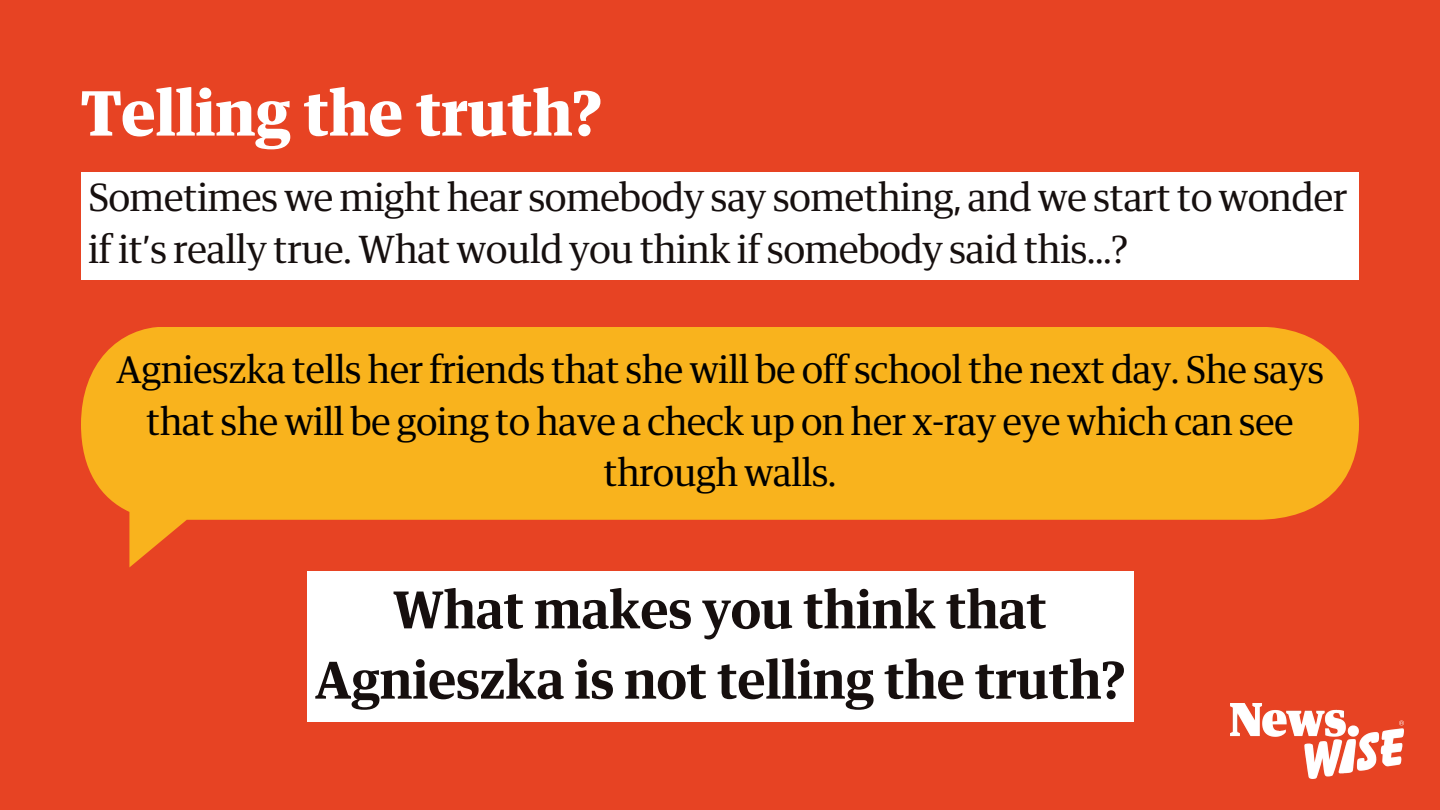
<style>
.page{position:relative;width:1440px;height:810px;background:#e74323}
.page>*{position:absolute;margin:0;border:0;box-sizing:border-box;transform-origin:0 0}
.t1{font:700 61.5px "GH Guardian Headline";color:#fff}
.t2{font:600 51.1px/70.3px "GH Guardian Headline";color:#160f0e;text-align:center}
.t3{font:37.7px/52.3px "GH Guardian Headline";color:#160f0e}
.t4{font:37px/51.8px "GH Guardian Headline";color:#000;text-align:center}
</style>
<div class="page">
<img style="left:1231px;top:704px;width:173px;height:75px">
<div style="left:81px;top:327px;width:1278px;height:193px;background:#f9b31d"></div>
<div style="left:81px;top:172px;width:1278px;height:108px;background:#fff"></div>
<div style="left:307px;top:571px;width:826px;height:150px;background:#fff"></div>
<p class="t1" style="left:81px;top:86px;width:522px">Telling the truth?</p>
<h2 class="t3" style="left:88px;top:173px;width:1260px">Sometimes we might hear somebody say something, and we start to wonder if it’s really true. What would you think if somebody said this…?</h2>
<p class="t4" style="left:116px;top:346px;width:1209px">Agnieszka tells her friends that she will be off school the next day. She says that she will be going to have a check up on her x-ray eye which can see through walls.</p>
<p class="t2" style="left:315px;top:578px;width:812px">What makes you think that<br>Agnieszka is not telling the truth?</p>
</div>
